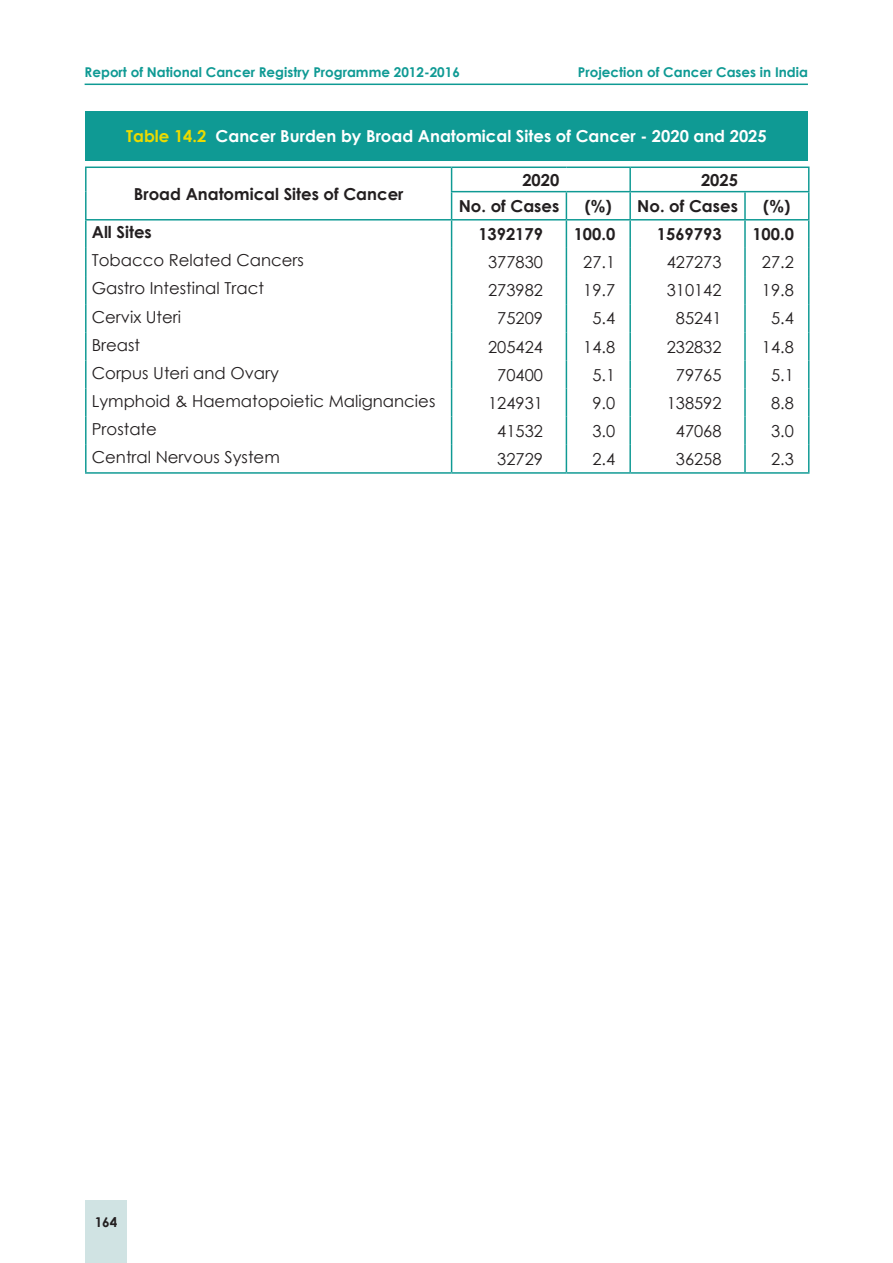
<style>
.page{position:relative;width:893px;height:1263px;background:#fff}
.page>*{position:absolute;margin:0;border:0;box-sizing:border-box;transform-origin:0 0}
.t1{font:16.5px "Century Gothic";color:#231f20}
.t2{font:700 16.5px "Century Gothic";color:#231f20}
.t3{font:700 16.5px "Century Gothic";color:#fff}
.t4{font:700 13.5px "Century Gothic";color:#0f9a94}
.t5{font:700 13.5px "Century Gothic";color:#231f20}
.s1{color:#ebdb01}
.s2{font-family:"Arial"}
</style>
<div class="page">
<div style="left:85px;top:1200px;width:41px;height:63px;background:#d0e3e3"></div>
<hr style="left:85px;top:84px;width:723px;height:1px;background:#0f9a94">
<div style="left:85px;top:111px;width:723px;height:50px;background:#0f9a94"></div>
<hr style="left:451px;top:191px;width:115px;height:1px;background:#0f9a94">
<hr style="left:566px;top:191px;width:64px;height:1px;background:#0f9a94">
<hr style="left:630px;top:191px;width:115px;height:1px;background:#0f9a94">
<hr style="left:745px;top:191px;width:64px;height:1px;background:#0f9a94">
<hr style="left:85px;top:219px;width:367px;height:2px;background:#0f9a94">
<hr style="left:452px;top:219px;width:114px;height:2px;background:#0f9a94">
<hr style="left:566px;top:219px;width:64px;height:2px;background:#0f9a94">
<hr style="left:630px;top:219px;width:115px;height:2px;background:#0f9a94">
<hr style="left:745px;top:219px;width:64px;height:2px;background:#0f9a94">
<hr style="left:85px;top:167px;width:367px;height:1px;background:#0f9a94">
<hr style="left:85px;top:168px;width:2px;height:24px;background:#0f9a94">
<hr style="left:85px;top:192px;width:2px;height:27px;background:#0f9a94">
<hr style="left:452px;top:167px;width:114px;height:1px;background:#0f9a94">
<hr style="left:566px;top:167px;width:64px;height:1px;background:#0f9a94">
<hr style="left:630px;top:167px;width:115px;height:1px;background:#0f9a94">
<hr style="left:629px;top:168px;width:2px;height:23px;background:#0f9a94">
<hr style="left:745px;top:167px;width:64px;height:1px;background:#0f9a94">
<hr style="left:629px;top:192px;width:2px;height:27px;background:#0f9a94">
<hr style="left:744px;top:192px;width:2px;height:27px;background:#0f9a94">
<hr style="left:85px;top:221px;width:2px;height:27px;background:#0f9a94">
<hr style="left:629px;top:221px;width:2px;height:27px;background:#0f9a94">
<hr style="left:744px;top:221px;width:2px;height:27px;background:#0f9a94">
<hr style="left:85px;top:248px;width:2px;height:28px;background:#0f9a94">
<hr style="left:629px;top:248px;width:2px;height:28px;background:#0f9a94">
<hr style="left:744px;top:248px;width:2px;height:28px;background:#0f9a94">
<hr style="left:85px;top:276px;width:2px;height:28px;background:#0f9a94">
<hr style="left:629px;top:276px;width:2px;height:28px;background:#0f9a94">
<hr style="left:744px;top:276px;width:2px;height:28px;background:#0f9a94">
<hr style="left:85px;top:304px;width:2px;height:28px;background:#0f9a94">
<hr style="left:629px;top:304px;width:2px;height:28px;background:#0f9a94">
<hr style="left:744px;top:304px;width:2px;height:28px;background:#0f9a94">
<hr style="left:85px;top:332px;width:2px;height:28px;background:#0f9a94">
<hr style="left:629px;top:332px;width:2px;height:28px;background:#0f9a94">
<hr style="left:744px;top:332px;width:2px;height:28px;background:#0f9a94">
<hr style="left:85px;top:360px;width:2px;height:29px;background:#0f9a94">
<hr style="left:629px;top:360px;width:2px;height:29px;background:#0f9a94">
<hr style="left:744px;top:360px;width:2px;height:29px;background:#0f9a94">
<hr style="left:85px;top:389px;width:2px;height:28px;background:#0f9a94">
<hr style="left:629px;top:389px;width:2px;height:28px;background:#0f9a94">
<hr style="left:744px;top:389px;width:2px;height:28px;background:#0f9a94">
<hr style="left:85px;top:417px;width:2px;height:28px;background:#0f9a94">
<hr style="left:629px;top:417px;width:2px;height:28px;background:#0f9a94">
<hr style="left:744px;top:417px;width:2px;height:28px;background:#0f9a94">
<hr style="left:85px;top:445px;width:2px;height:27px;background:#0f9a94">
<svg style="left:451px;top:168px;width:1px;height:304px"></svg>
<svg style="left:566px;top:192px;width:1px;height:280px"></svg>
<hr style="left:629px;top:445px;width:2px;height:27px;background:#0f9a94">
<hr style="left:744px;top:445px;width:2px;height:27px;background:#0f9a94">
<svg style="left:808px;top:168px;width:1px;height:304px"></svg>
<hr style="left:85px;top:472px;width:367px;height:2px;background:#0f9a94">
<hr style="left:452px;top:472px;width:114px;height:2px;background:#0f9a94">
<hr style="left:566px;top:472px;width:64px;height:2px;background:#0f9a94">
<hr style="left:630px;top:472px;width:115px;height:2px;background:#0f9a94">
<hr style="left:745px;top:472px;width:64px;height:2px;background:#0f9a94">
<p class="t4" style="left:85px;top:62px;width:377px">Report of National Cancer Registry Programme 2012-2016</p>
<p class="t4" style="left:578px;top:62px;width:232px">Projection of Cancer Cases in India</p>
<p class="t3" style="left:126px;top:123px;width:642px"><span class="s1">Table 14.2</span> Cancer Burden by Broad Anatomical Sites of Cancer - 2020 and 2025</p>
<p class="t2" style="left:134px;top:181px;width:271px">Broad Anatomical Sites of Cancer</p>
<p class="t2" style="left:522px;top:167px;width:38px">2020</p>
<p class="t2" style="left:701px;top:167px;width:38px">2025</p>
<p class="t2" style="left:459px;top:193px;width:102px">No. of Cases</p>
<p class="t2" style="left:585px;top:193px;width:29px">(<span class="s2">%</span>)</p>
<p class="t2" style="left:637px;top:193px;width:102px">No. of Cases</p>
<p class="t2" style="left:763px;top:193px;width:29px">(<span class="s2">%</span>)</p>
<p class="t2" style="left:92px;top:220px;width:62px">All Sites</p>
<p class="t2" style="left:478px;top:221px;width:66px">1392179</p>
<p class="t2" style="left:574px;top:221px;width:43px">100.0</p>
<p class="t2" style="left:657px;top:221px;width:66px">1569793</p>
<p class="t2" style="left:752px;top:221px;width:43px">100.0</p>
<p class="t1" style="left:92px;top:249px;width:214px">Tobacco Related Cancers</p>
<p class="t1" style="left:488px;top:251px;width:56px">377830</p>
<p class="t1" style="left:583px;top:251px;width:33px">27.1</p>
<p class="t1" style="left:667px;top:251px;width:56px">427273</p>
<p class="t1" style="left:762px;top:251px;width:33px">27.2</p>
<p class="t1" style="left:92px;top:277px;width:174px">Gastro Intestinal Tract</p>
<p class="t1" style="left:488px;top:279px;width:56px">273982</p>
<p class="t1" style="left:583px;top:279px;width:33px">19.7</p>
<p class="t1" style="left:667px;top:279px;width:56px">310142</p>
<p class="t1" style="left:762px;top:279px;width:33px">19.8</p>
<p class="t1" style="left:92px;top:305px;width:91px">Cervix Uteri</p>
<p class="t1" style="left:497px;top:307px;width:47px">75209</p>
<p class="t1" style="left:592px;top:307px;width:24px">5.4</p>
<p class="t1" style="left:676px;top:307px;width:47px">85241</p>
<p class="t1" style="left:771px;top:307px;width:24px">5.4</p>
<p class="t1" style="left:92px;top:333px;width:50px">Breast</p>
<p class="t1" style="left:488px;top:335px;width:56px">205424</p>
<p class="t1" style="left:583px;top:335px;width:33px">14.8</p>
<p class="t1" style="left:667px;top:335px;width:56px">232832</p>
<p class="t1" style="left:762px;top:335px;width:33px">14.8</p>
<p class="t1" style="left:92px;top:361px;width:189px">Corpus Uteri and Ovary</p>
<p class="t1" style="left:497px;top:363px;width:47px">70400</p>
<p class="t1" style="left:592px;top:363px;width:24px">5.1</p>
<p class="t1" style="left:676px;top:363px;width:47px">79765</p>
<p class="t1" style="left:771px;top:363px;width:24px">5.1</p>
<p class="t1" style="left:92px;top:389px;width:345px">Lymphoid &amp; Haematopoietic Malignancies</p>
<p class="t1" style="left:488px;top:391px;width:56px">124931</p>
<p class="t1" style="left:592px;top:391px;width:24px">9.0</p>
<p class="t1" style="left:667px;top:391px;width:56px">138592</p>
<p class="t1" style="left:771px;top:391px;width:24px">8.8</p>
<p class="t1" style="left:92px;top:418px;width:67px">Prostate</p>
<p class="t1" style="left:497px;top:419px;width:47px">41532</p>
<p class="t1" style="left:592px;top:419px;width:24px">3.0</p>
<p class="t1" style="left:676px;top:419px;width:47px">47068</p>
<p class="t1" style="left:771px;top:419px;width:24px">3.0</p>
<p class="t1" style="left:92px;top:446px;width:190px">Central Nervous System</p>
<p class="t1" style="left:497px;top:448px;width:47px">32729</p>
<p class="t1" style="left:592px;top:448px;width:24px">2.4</p>
<p class="t1" style="left:676px;top:448px;width:47px">36258</p>
<p class="t1" style="left:771px;top:448px;width:24px">2.3</p>
<p class="t5" style="left:95px;top:1212px;width:24px">164</p>
</div>
